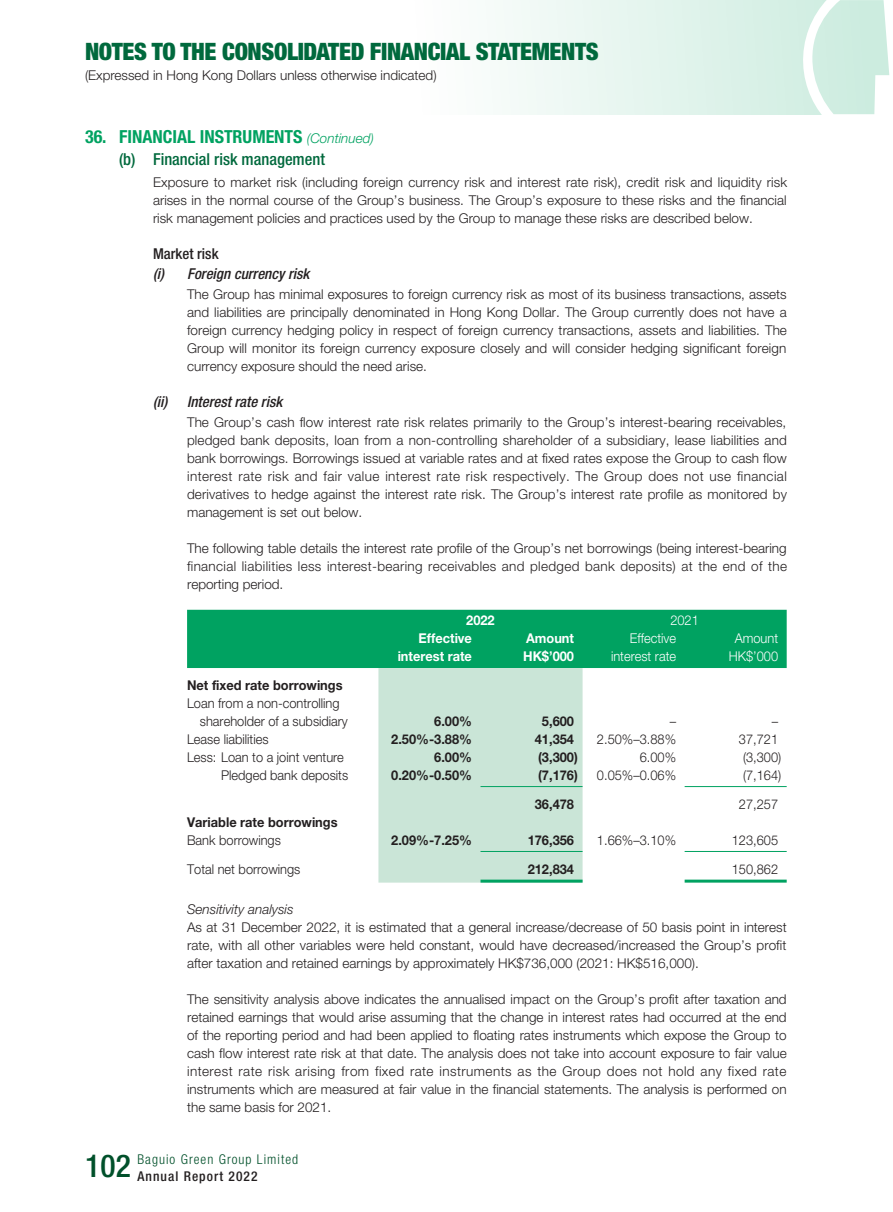
<style>
.page{position:relative;width:893px;height:1212px;background:#fff}
.page>*{position:absolute;margin:0;border:0;box-sizing:border-box;transform-origin:0 0}
.t1{font:500 condensed 31.5px "Helvetica Neue LT Std";color:#00502a}
.t2{font:900 condensed 24px "Helvetica Neue LT Std";letter-spacing:-.015em;color:#00693d}
._01_H1{font:700 condensed 18px "Helvetica Neue LT Std";color:#00a261}
._02_H2{font:500 condensed 16.5px "Helvetica Neue LT Std";color:#00693d}
._04_H4{font:italic 500 condensed 15px "Helvetica Neue LT Std";color:#231f20}
._03_H3{font:500 condensed 15px "Helvetica Neue LT Std";color:#231f20}
._00_txt{font:300 13.5px/18px "Helvetica Neue LT Std";color:#231f20;text-align:justify}
._50_Table_txt{font:300 13.5px "Helvetica Neue LT Std";color:#231f20;scale:.95 1}
._50_Table_txt-2{font:700 13.5px "Helvetica Neue LT Std";color:#231f20;scale:.95 1}
._50_Table_txt-3{font:700 13.5px "Helvetica Neue LT Std";color:#fff;scale:.95 1}
._50_Table_txt-4{font:300 13.5px "Helvetica Neue LT Std";color:#fff;scale:.95 1}
.t3{font:300 condensed 13.5px "Helvetica Neue LT Std";letter-spacing:.075em;color:#00502a}
._00_txt-2{font:italic 300 13.5px "Helvetica Neue LT Std";color:#231f20}
.t4{font:500 condensed 13.5px "Helvetica Neue LT Std";letter-spacing:.075em;color:#231f20}
.s1{font-weight:300;font-style:italic;font-stretch:normal;font-size:13.5px}
</style>
<div class="page">
<svg style="left:503px;top:0;width:288px;height:115px;fill:#e5f5ee"></svg>
<div style="left:187px;top:610px;width:600px;height:58px;background:#00a261"></div>
<div style="left:378px;top:668px;width:205px;height:214px;background:#cae5d7"></div>
<hr style="left:480px;top:786px;width:103px;height:1px;background:#00a261">
<hr style="left:685px;top:786px;width:102px;height:1px;background:#00a261">
<hr style="left:480px;top:851px;width:103px;height:1px;background:#00a261">
<hr style="left:685px;top:851px;width:102px;height:1px;background:#00a261">
<hr style="left:480px;top:879px;width:103px;height:3px;background:#00a261">
<hr style="left:685px;top:879px;width:102px;height:3px;background:#00a261">
<svg style="left:791px;top:0;width:99px;height:115px"></svg>
<h2 class="t2" style="left:85px;top:37px;width:515px">NOTES TO THE CONSOLIDATED FINANCIAL STATEMENTS</h2>
<p class="_00_txt" style="left:85px;top:66px;width:353px">(Expressed in Hong Kong Dollars unless otherwise indicated)</p>
<p class="_01_H1" style="left:85px;top:125px;width:290px">36. FINANCIAL INSTRUMENTS <span class="s1">(Continued)</span></p>
<p class="_02_H2" style="left:119px;top:149px;width:207px">(b) Financial risk management</p>
<p class="_00_txt" style="left:153px;top:173px;width:635px">Exposure to market risk (including foreign currency risk and interest rate risk), credit risk and liquidity risk arises in the normal course of the Group’s business. The Group’s exposure to these risks and the financial risk management policies and practices used by the Group to manage these risks are described below.</p>
<p class="_03_H3" style="left:153px;top:245px;width:67px">Market risk</p>
<p class="_04_H4" style="left:153px;top:265px;width:158px">(i) Foreign currency risk</p>
<p class="_00_txt" style="left:187px;top:285px;width:601px">The Group has minimal exposures to foreign currency risk as most of its business transactions, assets and liabilities are principally denominated in Hong Kong Dollar. The Group currently does not have a foreign currency hedging policy in respect of foreign currency transactions, assets and liabilities. The Group will monitor its foreign currency exposure closely and will consider hedging significant foreign currency exposure should the need arise.</p>
<p class="_04_H4" style="left:153px;top:393px;width:131px">(ii) Interest rate risk</p>
<p class="_00_txt" style="left:187px;top:413px;width:601px">The Group’s cash flow interest rate risk relates primarily to the Group’s interest-bearing receivables, pledged bank deposits, loan from a non-controlling shareholder of a subsidiary, lease liabilities and bank borrowings. Borrowings issued at variable rates and at fixed rates expose the Group to cash flow interest rate risk and fair value interest rate risk respectively. The Group does not use financial derivatives to hedge against the interest rate risk. The Group’s interest rate profile as monitored by management is set out below.</p>
<p class="_00_txt" style="left:187px;top:539px;width:601px">The following table details the interest rate profile of the Group’s net borrowings (being interest-bearing financial liabilities less interest-bearing receivables and pledged bank deposits) at the end of the reporting period.</p>
<p class="_50_Table_txt-3" style="left:466px;top:612px;width:32px">2022</p>
<p class="_50_Table_txt-4" style="left:670px;top:612px;width:32px">2021</p>
<p class="_50_Table_txt-3" style="left:419px;top:630px;width:58px">Effective</p>
<p class="_50_Table_txt-3" style="left:526px;top:630px;width:52px">Amount</p>
<p class="_50_Table_txt-4" style="left:630px;top:630px;width:50px">Effective</p>
<p class="_50_Table_txt-4" style="left:735px;top:630px;width:47px">Amount</p>
<p class="_50_Table_txt-3" style="left:398px;top:648px;width:80px">interest rate</p>
<p class="_50_Table_txt-3" style="left:523px;top:648px;width:55px">HK$’000</p>
<p class="_50_Table_txt-4" style="left:611px;top:648px;width:70px">interest rate</p>
<p class="_50_Table_txt-4" style="left:729px;top:648px;width:54px">HK$’000</p>
<p class="_50_Table_txt-2" style="left:187px;top:677px;width:165px">Net fixed rate borrowings</p>
<p class="_50_Table_txt" style="left:187px;top:695px;width:162px">Loan from a non-controlling</p>
<p class="_50_Table_txt" style="left:200px;top:713px;width:157px">shareholder of a subsidiary</p>
<p class="_50_Table_txt-2" style="left:434px;top:713px;width:41px">6.00%</p>
<p class="_50_Table_txt-2" style="left:542px;top:713px;width:35px">5,600</p>
<p class="_50_Table_txt" style="left:670px;top:713px;width:8px">–</p>
<p class="_50_Table_txt" style="left:772px;top:713px;width:8px">–</p>
<p class="_50_Table_txt" style="left:187px;top:731px;width:87px">Lease liabilities</p>
<p class="_50_Table_txt-2" style="left:391px;top:731px;width:87px">2.50%-3.88%</p>
<p class="_50_Table_txt-2" style="left:535px;top:731px;width:43px">41,354</p>
<p class="_50_Table_txt" style="left:597px;top:731px;width:85px">2.50%–3.88%</p>
<p class="_50_Table_txt" style="left:739px;top:731px;width:43px">37,721</p>
<p class="_50_Table_txt" style="left:187px;top:749px;width:167px">Less: Loan to a joint venture</p>
<p class="_50_Table_txt-2" style="left:434px;top:749px;width:41px">6.00%</p>
<p class="_50_Table_txt-2" style="left:538px;top:749px;width:43px">(3,300)</p>
<p class="_50_Table_txt" style="left:640px;top:749px;width:40px">6.00%</p>
<p class="_50_Table_txt" style="left:743px;top:749px;width:42px">(3,300)</p>
<p class="_50_Table_txt" style="left:221px;top:767px;width:135px">Pledged bank deposits</p>
<p class="_50_Table_txt-2" style="left:391px;top:767px;width:87px">0.20%-0.50%</p>
<p class="_50_Table_txt-2" style="left:538px;top:767px;width:43px">(7,176)</p>
<p class="_50_Table_txt" style="left:597px;top:767px;width:85px">0.05%–0.06%</p>
<p class="_50_Table_txt" style="left:743px;top:767px;width:42px">(7,164)</p>
<p class="_50_Table_txt-2" style="left:535px;top:796px;width:43px">36,478</p>
<p class="_50_Table_txt" style="left:739px;top:796px;width:43px">27,257</p>
<p class="_50_Table_txt-2" style="left:187px;top:814px;width:160px">Variable rate borrowings</p>
<p class="_50_Table_txt" style="left:187px;top:832px;width:100px">Bank borrowings</p>
<p class="_50_Table_txt-2" style="left:391px;top:832px;width:87px">2.09%-7.25%</p>
<p class="_50_Table_txt-2" style="left:528px;top:832px;width:50px">176,356</p>
<p class="_50_Table_txt" style="left:597px;top:832px;width:85px">1.66%–3.10%</p>
<p class="_50_Table_txt" style="left:732px;top:832px;width:50px">123,605</p>
<p class="_50_Table_txt" style="left:187px;top:861px;width:121px">Total net borrowings</p>
<p class="_50_Table_txt-2" style="left:528px;top:861px;width:50px">212,834</p>
<p class="_50_Table_txt" style="left:732px;top:861px;width:50px">150,862</p>
<p class="_00_txt-2" style="left:187px;top:901px;width:108px">Sensitivity analysis</p>
<p class="_00_txt" style="left:187px;top:918px;width:601px">As at 31 December 2022, it is estimated that a general increase/decrease of 50 basis point in interest rate, with all other variables were held constant, would have decreased/increased the Group’s profit after taxation and retained earnings by approximately HK$736,000 (2021: HK$516,000).</p>
<p class="_00_txt" style="left:187px;top:990px;width:601px">The sensitivity analysis above indicates the annualised impact on the Group’s profit after taxation and retained earnings that would arise assuming that the change in interest rates had occurred at the end of the reporting period and had been applied to floating rates instruments which expose the Group to cash flow interest rate risk at that date. The analysis does not take into account exposure to fair value interest rate risk arising from fixed rate instruments as the Group does not hold any fixed rate instruments which are measured at fair value in the financial statements. The analysis is performed on the same basis for 2021.</p>
<p class="t3" style="left:137px;top:1151px;width:162px">Baguio Green Group Limited</p>
<h1 class="t1" style="left:85px;top:1147px;width:47px">102</h1>
<p class="t4" style="left:137px;top:1168px;width:122px">Annual Report 2022</p>
</div>
